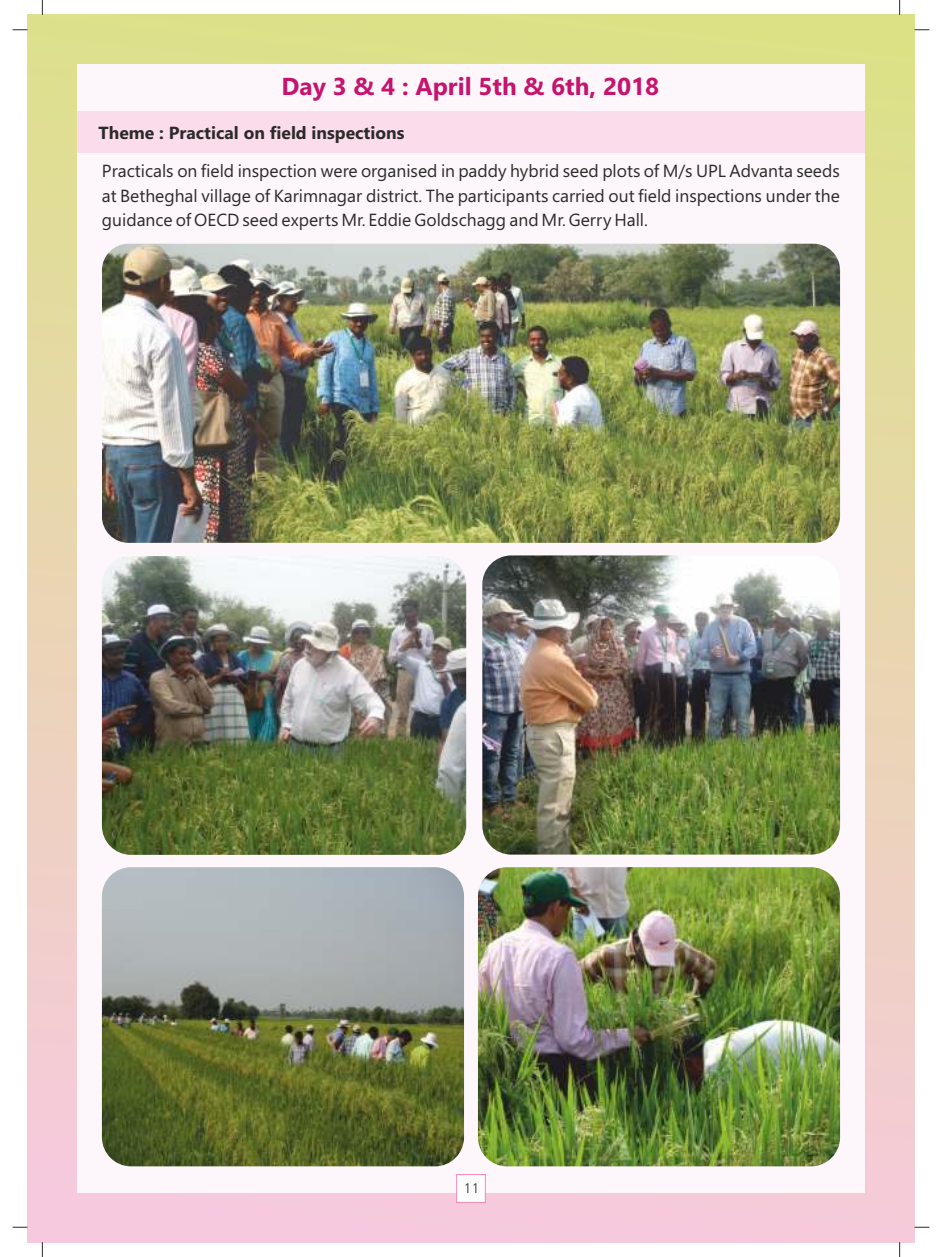
<style>
.page{position:relative;width:942px;height:1257px;background:#fff}
.page>*{position:absolute;margin:0;border:0;box-sizing:border-box;transform-origin:0 0}
.t1{font:700 24.5px "Gadugi";color:#c4146e}
.t2{font:17.5px/24.5px "Gadugi";color:#2b2a29;text-align:justify}
.t3{font:700 17.5px "Gadugi";color:#2b2a29}
.t4{font:14px "Humanist 777 BT Light B";color:#2b2a29}
</style>
<div class="page">
<div style="left:27px;top:15px;width:887px;height:1227px;background:linear-gradient(to bottom,#dce187,#f7c9de)"></div>
<div style="left:77px;top:64px;width:787px;height:1128px;background:#fdf6fa"></div>
<svg style="left:13px;top:29px;width:14px;height:1px"></svg>
<svg style="left:914px;top:29px;width:15px;height:1px"></svg>
<svg style="left:13px;top:1226px;width:14px;height:1px"></svg>
<svg style="left:914px;top:1226px;width:15px;height:1px"></svg>
<svg style="left:899px;top:1242px;width:1px;height:14px"></svg>
<svg style="left:899px;top:0;width:1px;height:15px"></svg>
<svg style="left:42px;top:1242px;width:1px;height:14px"></svg>
<svg style="left:42px;top:0;width:1px;height:15px"></svg>
<svg style="left:456px;top:1174px;width:30px;height:29px"></svg>
<div style="left:77px;top:111px;width:787px;height:41px;background:#fadceb"></div>
<img style="left:102px;top:867px;width:362px;height:299px;border-radius:29px">
<img style="left:478px;top:867px;width:362px;height:299px;border-radius:29px">
<img style="left:102px;top:556px;width:364px;height:298px;border-radius:29px">
<img style="left:482px;top:555px;width:358px;height:299px;border-radius:29px">
<img style="left:102px;top:244px;width:738px;height:299px;border-radius:26px">
<h1 class="t1" style="left:281px;top:78px;width:379px">Day 3 &amp; 4 : April 5th &amp; 6th, 2018</h1>
<p class="t3" style="left:99px;top:126px;width:307px">Theme : Practical on field inspections</p>
<p class="t2" style="left:102px;top:161px;width:739px">Practicals on field inspection were organised in paddy hybrid seed plots of M/s UPL Advanta seeds at Betheghal village of Karimnagar district. The participants carried out field inspections under the guidance of OECD seed experts Mr. Eddie Goldschagg and Mr. Gerry Hall.</p>
<p class="t4" style="left:464px;top:1182px;width:17px">11</p>
</div>
